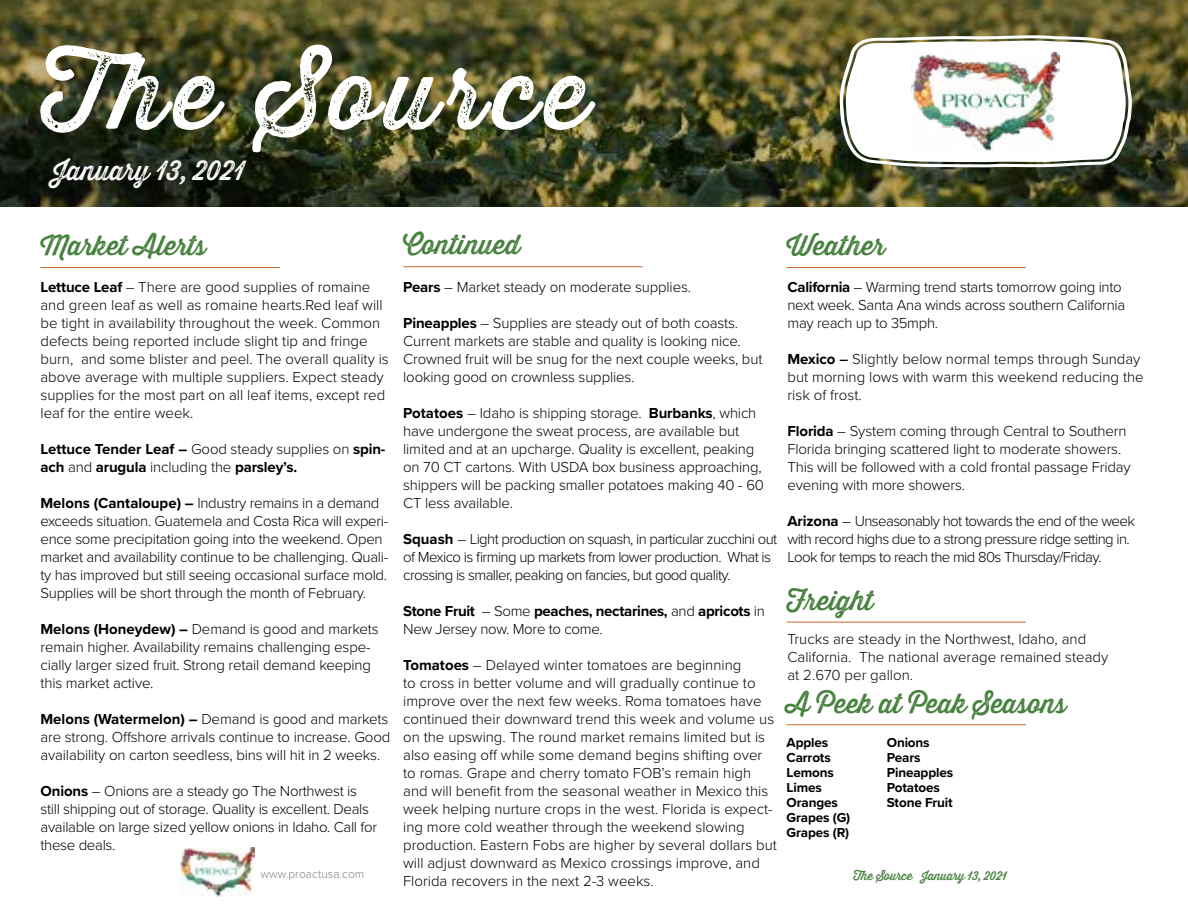
<style>
.page{position:relative;width:1188px;height:918px;background:#fff}
.page>*{position:absolute;margin:0;border:0;box-sizing:border-box;transform-origin:0 0}
.t1{font:99px "Thirsty Rough Reg Two";letter-spacing:.07em;color:#fff}
.t2{font:27px "Thirsty Rough Reg One";color:#45813c}
.t3{font:27px "Thirsty Rough Reg Two";color:#fff}
.t4{font:300 15px/18px "Proxima Nova";letter-spacing:-.01em;color:#000}
.t5{font:300 15px/18px "Proxima Nova";letter-spacing:-.04em;color:#000}
.t6{font:700 15px/18px "Proxima Nova";letter-spacing:-.02em;color:#000}
.t7{font:700 13.5px/15px "Proxima Nova";letter-spacing:-.01em;color:#000}
.t8{font:12px "Thirsty Rough Reg One";color:#45813c}
.t9{font:300 12px "Proxima Nova";color:#808285}
.s1{font-weight:700}
.s2{font-weight:600}
.s3{font-weight:300}
</style>
<div class="page">
<img style="left:0;top:0;width:1188px;height:207px">
<svg style="left:840px;top:35px;width:292px;height:132px"></svg>
<img style="left:181px;top:847px;width:73px;height:49px">
<hr style="left:40px;top:267px;width:240px;height:1px;background:#d06828">
<img style="left:912px;top:52px;width:148px;height:99px">
<hr style="left:787px;top:622px;width:239px;height:1px;background:#d06828">
<hr style="left:787px;top:267px;width:239px;height:1px;background:#d06828">
<hr style="left:403px;top:266px;width:240px;height:1px;background:#d06828">
<hr style="left:787px;top:724px;width:239px;height:1px;background:#d06828">
<h1 class="t1" style="left:40px;top:20px;width:550px">The Source</h1>
<h2 class="t3" style="left:53px;top:151px;width:194px">January 13, 2021</h2>
<h2 class="t2" style="left:40px;top:226px;width:167px">Market Alerts</h2>
<h2 class="t2" style="left:403px;top:225px;width:119px">Continued</h2>
<h2 class="t2" style="left:787px;top:225px;width:100px">Weather</h2>
<p class="t4" style="left:788px;top:277px;width:339px"><span class="s1">California</span> – Warming trend starts tomorrow going into next week. Santa Ana winds across southern California may reach up to 35mph.</p>
<p class="t4" style="left:788px;top:349px;width:358px"><span class="s1">Mexico</span> <span class="s2">–</span> Slightly below normal temps through Sunday but morning lows with warm this weekend reducing the risk of frost.</p>
<p class="t4" style="left:788px;top:421px;width:345px"><span class="s1">Florida</span> – System coming through Central to Southern Florida bringing scattered light to moderate showers.<br>This will be followed with a cold frontal passage Friday evening with more showers.</p>
<p class="t5" style="left:788px;top:511px;width:349px"><span class="s1">Arizona</span> – Unseasonably hot towards the end of the week with record highs due to a strong pressure ridge setting in.<br>Look for temps to reach the mid 80s Thursday/Friday.</p>
<p class="t4" style="left:40px;top:277px;width:350px"><span class="s1">Lettuce Leaf</span> – There are good supplies of romaine and green leaf as well as romaine hearts.Red leaf will be tight in availability throughout the week. Common defects being reported include slight tip and fringe burn, and some blister and peel. The overall quality is above average with multiple suppliers. Expect steady supplies for the most part on all leaf items, except red leaf for the entire week.</p>
<p class="t6" style="left:40px;top:439px;width:346px">Lettuce Tender Leaf – <span class="s3">Good steady supplies on</span> spin&shy;ach <span class="s3">and</span> arugula <span class="s3">including the</span> parsley’s.</p>
<p class="t4" style="left:40px;top:493px;width:349px"><span class="s1">Melons (Cantaloupe) –</span> Industry remains in a demand exceeds situation. Guatemela and Costa Rica will experi&shy;ence some precipitation going into the weekend. Open market and availability continue to be challenging. Quali&shy;ty has improved but still seeing occasional surface mold.<br>Supplies will be short through the month of February.</p>
<p class="t4" style="left:40px;top:619px;width:340px"><span class="s1">Melons (Honeydew) –</span> Demand is good and markets remain higher. Availability remains challenging espe&shy;cially larger sized fruit. Strong retail demand keeping this market active.</p>
<p class="t4" style="left:40px;top:709px;width:351px"><span class="s1">Melons (Watermelon) –</span> Demand is good and markets are strong. Offshore arrivals continue to increase. Good availability on carton seedless, bins will hit in 2 weeks.</p>
<p class="t4" style="left:40px;top:781px;width:338px"><span class="s1">Onions</span> – Onions are a steady go The Northwest is still shipping out of storage. Quality is excellent. Deals available on large sized yellow onions in Idaho. Call for these deals.</p>
<p class="t4" style="left:403px;top:277px;width:289px"><span class="s1">Pears</span> – Market steady on moderate supplies.</p>
<p class="t4" style="left:403px;top:313px;width:361px"><span class="s1">Pineapples</span> – Supplies are steady out of both coasts.<br>Current markets are stable and quality is looking nice.<br>Crowned fruit will be snug for the next couple weeks, but looking good on crownless supplies.</p>
<p class="t4" style="left:403px;top:403px;width:362px"><span class="s1">Potatoes</span> – Idaho is shipping storage. <span class="s1">Burbanks</span>, which have undergone the sweat process, are available but limited and at an upcharge. Quality is excellent, peaking on 70 CT cartons. With USDA box business approaching, shippers will be packing smaller potatoes making 40 - 60<br>CT less available.</p>
<p class="t5" style="left:403px;top:529px;width:376px"><span class="s1">Squash</span> – Light production on squash, in particular zucchini out of Mexico is firming up markets from lower production. What is crossing is smaller, peaking on fancies, but good quality.</p>
<p class="t6" style="left:403px;top:601px;width:363px">Stone Fruit <span class="s3">– Some</span> peaches, nectarines, <span class="s3">and</span> apricots <span class="s3">in<br>New Jersey now. More to come.</span></p>
<p class="t4" style="left:403px;top:655px;width:375px"><span class="s1">Tomatoes</span> – Delayed winter tomatoes are beginning<br>to cross in better volume and will gradually continue to improve over the next few weeks. Roma tomatoes have continued their downward trend this week and volume us on the upswing. The round market remains limited but is also easing off while some demand begins shifting over to romas. Grape and cherry tomato FOB’s remain high and will benefit from the seasonal weather in Mexico this week helping nurture crops in the west. Florida is expect&shy;ing more cold weather through the weekend slowing production. Eastern Fobs are higher by several dollars but will adjust downward as Mexico crossings improve, and Florida recovers in the next 2-3 weeks.</p>
<h2 class="t2" style="left:787px;top:581px;width:88px">Freight</h2>
<p class="t4" style="left:788px;top:629px;width:322px">Trucks are steady in the Northwest, Idaho, and<br>California. The national average remained steady at 2.670 per gallon.</p>
<h2 class="t2" style="left:787px;top:684px;width:281px">A Peek at Peak Seasons</h2>
<p class="t7" style="left:787px;top:735px;width:65px">Apples<br>Carrots<br>Lemons<br>Limes<br>Oranges<br>Grapes (G)<br>Grapes (R)</p>
<p class="t7" style="left:887px;top:735px;width:68px">Onions<br>Pears<br>Pineapples<br>Potatoes<br>Stone Fruit</p>
<p class="t9" style="left:260px;top:865px;width:105px">www.proactusa.com</p>
<p class="t8" style="left:853px;top:867px;width:155px">The Source January 13, 2021</p>
</div>
